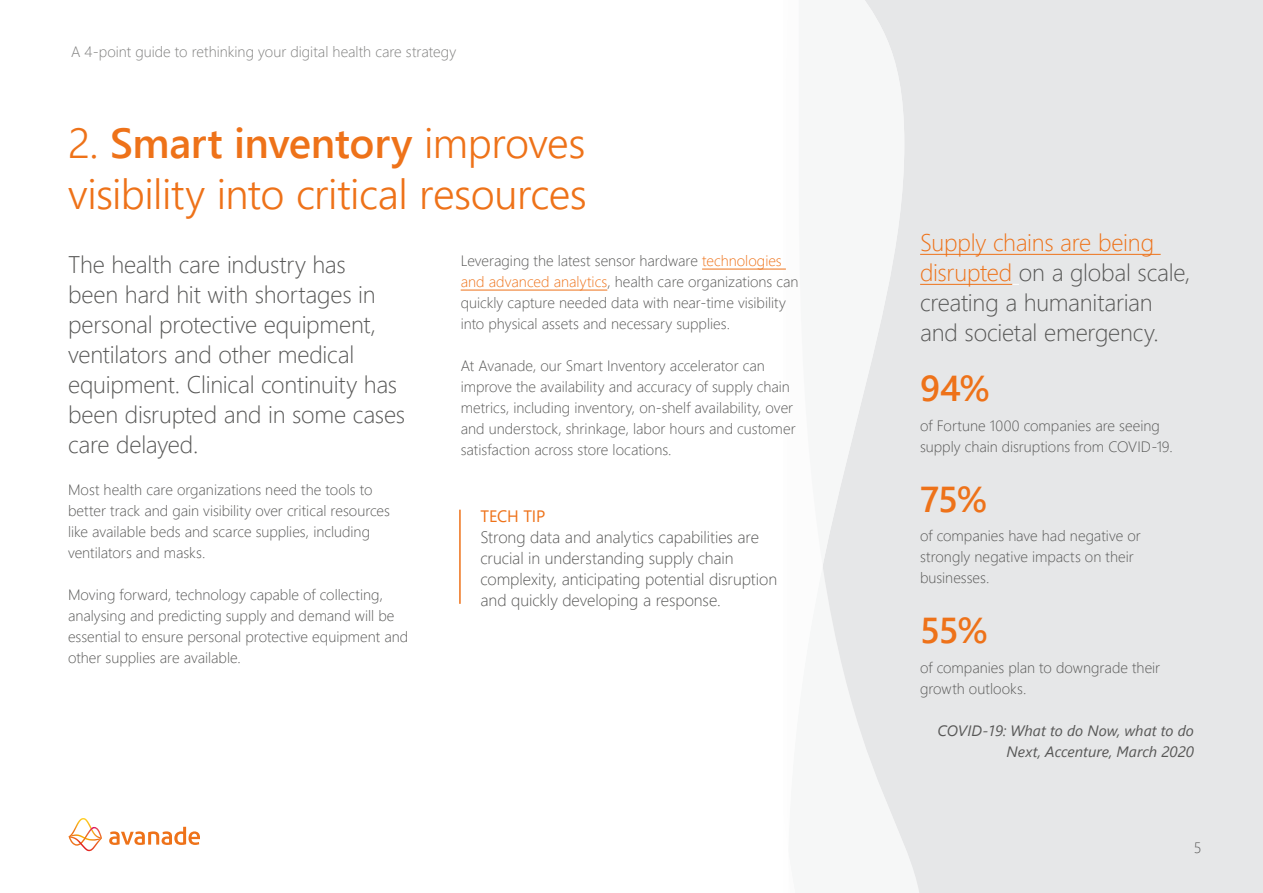
<style>
.page{position:relative;width:1263px;height:893px;background:#fff}
.page>*{position:absolute;margin:0;border:0;box-sizing:border-box;transform-origin:0 0}
.t1{font:300 42px/50.4px "Segoe UI";letter-spacing:-.015em;color:#ee7219}
.t2{font:600 36px "Segoe Pro";color:#ee7219}
.t3{font:300 24px/30px "Segoe UI";letter-spacing:-.01em;color:#575756}
.t4{font:300 16.5px/21px "Segoe UI";letter-spacing:-.005em;color:#575756}
.t5{font:16.5px "Segoe UI";letter-spacing:-.005em;color:#ee7219}
.t6{font:300 15px/21px "Segoe UI";color:#575756}
.t7{font:300 15px "Segoe UI";color:#7e7e7d}
.t8{font:italic 15px/21px "Segoe UI";color:#575756;text-align:right}
.s1{font-weight:600}
.s2{color:#ee7219}
</style>
<div class="page">
<div style="left:783px;top:0;width:480px;height:893px;background:#e6e7e8"></div>
<div style="left:770px;top:0;width:134px;height:893px;background:linear-gradient(to bottom,#f1f2f3,#e9eaeb)"></div>
<div style="left:770px;top:0;width:85px;height:893px;background:linear-gradient(to right,#fff,#f0f1f2)"></div>
<hr style="left:920px;top:254px;width:241px;height:1px;background:#ee7219">
<hr style="left:920px;top:284px;width:92px;height:1px;background:#ee7219">
<hr style="left:702px;top:269px;width:84px;height:1px;background:#ee7219">
<hr style="left:461px;top:290px;width:146px;height:1px;background:#ee7219">
<hr style="left:459px;top:510px;width:2px;height:94px;background:#ee7219">
<svg style="left:109px;top:827px;width:91px;height:18px"></svg>
<svg style="left:69px;top:818px;width:33px;height:33px"></svg>
<p class="t7" style="left:71px;top:37px;width:386px">A 4-point guide to rethinking your digital health care strategy</p>
<h1 class="t1" style="left:68px;top:114px;width:520px">2. <span class="s1">Smart inventory</span> improves visibility into critical resources</h1>
<h3 class="t3" style="left:68px;top:247px;width:339px">The health care industry has<br>been hard hit with shortages in personal protective equipment, ventilators and other medical equipment. Clinical continuity has been disrupted and in some cases care delayed.</h3>
<p class="t6" style="left:68px;top:477px;width:323px">Most health care organizations need the tools to better track and gain visibility over critical resources like available beds and scarce supplies, including ventilators and masks.</p>
<p class="t6" style="left:68px;top:582px;width:342px">Moving forward, technology capable of collecting, analysing and predicting supply and demand will be essential to ensure personal protective equipment and other supplies are available.</p>
<p class="t6" style="left:461px;top:249px;width:339px">Leveraging the latest sensor hardware <span class="s2">technologies and advanced analytics</span>, health care organizations can quickly capture needed data with near-time visibility into physical assets and necessary supplies.</p>
<p class="t6" style="left:461px;top:354px;width:336px">At Avanade, our Smart Inventory accelerator can improve the availability and accuracy of supply chain metrics, including inventory, on-shelf availability, over and understock, shrinkage, labor hours and customer satisfaction across store locations.</p>
<p class="t5" style="left:480px;top:500px;width:66px">TECH TIP</p>
<p class="t4" style="left:480px;top:525px;width:298px">Strong data and analytics capabilities are crucial in understanding supply chain complexity, anticipating potential disruption and quickly developing a response.</p>
<h3 class="t3" style="left:920px;top:226px;width:272px"><span class="s2">Supply chains are being disrupted</span> on a global scale, creating a humanitarian and societal emergency.</h3>
<h2 class="t2" style="left:920px;top:364px;width:71px">94%</h2>
<p class="t6" style="left:920px;top:414px;width:254px">of Fortune 1000 companies are seeing supply chain disruptions from COVID-19.</p>
<h2 class="t2" style="left:920px;top:474px;width:69px">75%</h2>
<p class="t6" style="left:920px;top:524px;width:222px">of companies have had negative or strongly negative impacts on their businesses.</p>
<h2 class="t2" style="left:920px;top:606px;width:69px">55%</h2>
<p class="t6" style="left:920px;top:656px;width:242px">of companies plan to downgrade their growth outlooks.</p>
<p class="t8" style="left:937px;top:719px;width:258px">COVID-19: What to do Now, what to do<br>Next, Accenture, March 2020</p>
<p class="t6" style="left:1194px;top:836px;width:9px">5</p>
</div>
